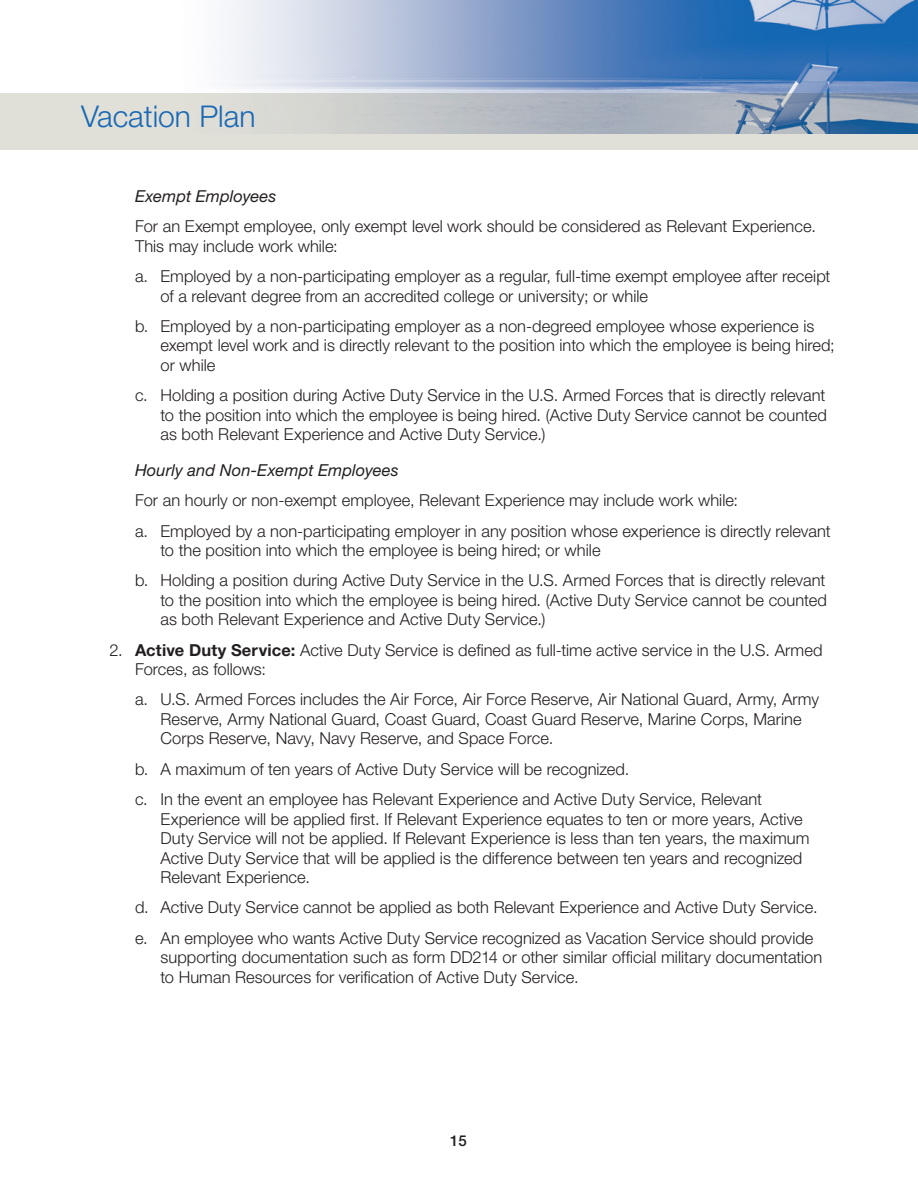
<style>
.page{position:relative;width:918px;height:1188px;background:#fff}
.page>*{position:absolute;margin:0;border:0;box-sizing:border-box;transform-origin:0 0}
.t1{font:300 30px "Helvetica Neue";color:#1768b4}
.Appendix_HD_3_Indent{font:300 16.5px/19.5px "Helvetica Neue";color:#231f20}
.Appendix_HD_3_Indent-2{font:italic 16.5px "Helvetica Neue";letter-spacing:.005em;color:#231f20}
.t2{font:500 15px "Helvetica Neue";color:#231f20}
.s1{font-weight:700}
</style>
<div class="page">
<div style="left:0;top:93px;width:918px;height:57px;background:#e1e0d8"></div>
<img style="left:228px;top:0;width:690px;height:133px">
<h1 class="t1" style="left:81px;top:98px;width:176px">Vacation Plan</h1>
<p class="Appendix_HD_3_Indent-2" style="left:135px;top:186px;width:143px">Exempt Employees</p>
<p class="Appendix_HD_3_Indent" style="left:135px;top:216px;width:683px">For an Exempt employee, only exempt level work should be considered as Relevant Experience.<br>This may include work while:</p>
<p class="Appendix_HD_3_Indent" style="left:160px;top:266px;width:672px;text-indent:-26px">a. Employed by a non-participating employer as a regular, full-time exempt employee after receipt of a relevant degree from an accredited college or university; or while</p>
<p class="Appendix_HD_3_Indent" style="left:160px;top:316px;width:676px;text-indent:-26px">b. Employed by a non-participating employer as a non-degreed employee whose experience is exempt level work and is directly relevant to the position into which the employee is being hired; or while</p>
<p class="Appendix_HD_3_Indent" style="left:160px;top:385px;width:668px;text-align:justify;text-indent:-26px">c. Holding a position during Active Duty Service in the U.S. Armed Forces that is directly relevant to the position into which the employee is being hired. (Active Duty Service cannot be counted as both Relevant Experience and Active Duty Service.)</p>
<p class="Appendix_HD_3_Indent-2" style="left:135px;top:460px;width:265px">Hourly and Non-Exempt Employees</p>
<p class="Appendix_HD_3_Indent" style="left:135px;top:490px;width:605px">For an hourly or non-exempt employee, Relevant Experience may include work while:</p>
<p class="Appendix_HD_3_Indent" style="left:160px;top:521px;width:672px;text-indent:-26px">a. Employed by a non-participating employer in any position whose experience is directly relevant to the position into which the employee is being hired; or while</p>
<p class="Appendix_HD_3_Indent" style="left:160px;top:570px;width:668px;text-align:justify;text-indent:-26px">b. Holding a position during Active Duty Service in the U.S. Armed Forces that is directly relevant to the position into which the employee is being hired. (Active Duty Service cannot be counted as both Relevant Experience and Active Duty Service.)</p>
<p class="Appendix_HD_3_Indent" style="left:135px;top:640px;width:689px;text-indent:-26px">2. <span class="s1">Active Duty Service:</span> Active Duty Service is defined as full-time active service in the U.S. Armed<br>Forces, as follows:</p>
<p class="Appendix_HD_3_Indent" style="left:160px;top:689px;width:660px;text-indent:-26px">a. U.S. Armed Forces includes the Air Force, Air Force Reserve, Air National Guard, Army, Army<br>Reserve, Army National Guard, Coast Guard, Coast Guard Reserve, Marine Corps, Marine<br>Corps Reserve, Navy, Navy Reserve, and Space Force.</p>
<p class="Appendix_HD_3_Indent" style="left:135px;top:759px;width:496px">b. A maximum of ten years of Active Duty Service will be recognized.</p>
<p class="Appendix_HD_3_Indent" style="left:160px;top:789px;width:651px;text-indent:-26px">c. In the event an employee has Relevant Experience and Active Duty Service, Relevant Experience will be applied first. If Relevant Experience equates to ten or more years, Active Duty Service will not be applied. If Relevant Experience is less than ten years, the maximum Active Duty Service that will be applied is the difference between ten years and recognized Relevant Experience.</p>
<p class="Appendix_HD_3_Indent" style="left:135px;top:897px;width:684px">d. Active Duty Service cannot be applied as both Relevant Experience and Active Duty Service.</p>
<p class="Appendix_HD_3_Indent" style="left:160px;top:928px;width:663px;text-indent:-26px">e. An employee who wants Active Duty Service recognized as Vacation Service should provide supporting documentation such as form DD214 or other similar official military documentation to Human Resources for verification of Active Duty Service.</p>
<p class="t2" style="left:450px;top:1131px;width:18px">15</p>
</div>
